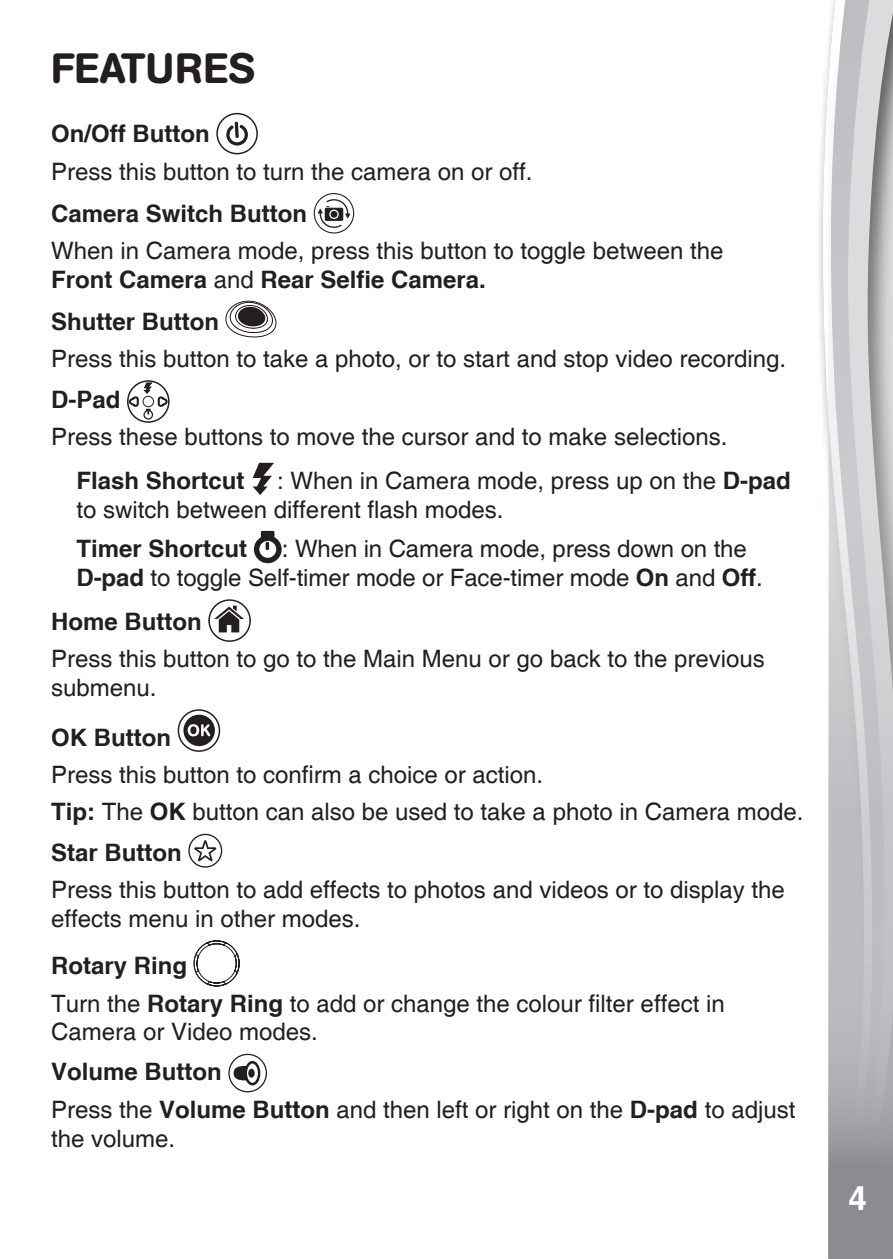
<style>
.page{position:relative;width:893px;height:1259px;background:#fff}
.page>*{position:absolute;margin:0;border:0;box-sizing:border-box;transform-origin:0 0}
.t1{font:500 42px "AG Book Rounded";letter-spacing:.02em;color:#231f20}
.t2{font:700 38.7px "Helvetica";color:#fff}
.t3{font:24px/28.8px "Helvetica";color:#231f20}
.t4{font:700 24px/42px "Helvetica cyr";color:#231f20}
.s1{font-family:"Helvetica";font-weight:400}
.s2{font-family:"Helvetica cyr";font-weight:700}
</style>
<div class="page">
<div style="left:816px;top:0;width:77px;height:1259px;background:#231f20;opacity:.75"></div>
<svg style="left:822px;top:0;width:6px;height:1198px"></svg>
<svg style="left:828px;top:0;width:65px;height:1259px;background:#c0c1c3"></svg>
<div style="left:761px;top:1198px;width:67px;height:61px;background:#fff"></div>
<svg style="left:226px;top:122px;width:22px;height:24px"></svg>
<div style="left:216px;top:113px;width:42px;height:41px;border:2px solid #231f20;border-radius:50%"></div>
<svg style="left:314px;top:193px;width:40px;height:40px"></svg>
<svg style="left:225px;top:301px;width:51px;height:36px"></svg>
<div style="left:127px;top:380px;width:43px;height:43px;border:2px solid #231f20;border-radius:50%"></div>
<svg style="left:129px;top:382px;width:39px;height:37px"></svg>
<svg style="left:253px;top:463px;width:21px;height:32px"></svg>
<svg style="left:254px;top:531px;width:28px;height:32px"></svg>
<svg style="left:208px;top:599px;width:43px;height:43px"></svg>
<svg style="left:177px;top:709px;width:44px;height:43px"></svg>
<div style="left:188px;top:834px;width:34px;height:33px;border:1px solid #231f20;border-radius:50%"></div>
<svg style="left:194px;top:840px;width:23px;height:21px"></svg>
<svg style="left:193px;top:940px;width:47px;height:46px"></svg>
<svg style="left:234px;top:1061px;width:26px;height:24px"></svg>
<div style="left:228px;top:1053px;width:39px;height:39px;border:1px solid #231f20;border-radius:50%"></div>
<h1 class="t1" style="left:51px;top:43px;width:205px">FEATURES</h1>
<p class="t4" style="left:51px;top:113px;width:160px">On/Off Button</p>
<p class="t3" style="left:51px;top:158px;width:483px">Press this button to turn the camera on or off.</p>
<p class="t4" style="left:51px;top:192px;width:258px">Camera Switch Button</p>
<p class="t3" style="left:51px;top:237px;width:674px">When in Camera mode, press this button to toggle between the</p>
<p class="t4" style="left:51px;top:258px;width:436px">Front Camera <span class="s1">and</span> Rear Selfie Camera.<br>Shutter Button</p>
<p class="t3" style="left:51px;top:345px;width:737px">Press this button to take a photo, or to start and stop video recording.</p>
<p class="t4" style="left:51px;top:378px;width:71px">D-Pad</p>
<p class="t3" style="left:51px;top:423px;width:678px">Press these buttons to move the cursor and to make selections.</p>
<p class="t4" style="left:77px;top:459px;width:170px">Flash Shortcut</p>
<p class="t3" style="left:77px;top:467px;width:716px;text-indent:201px">: When in Camera mode, press up on the <span class="s2">D-pad </span>to switch between different flash modes.</p>
<p class="t4" style="left:77px;top:528px;width:172px">Timer Shortcut</p>
<p class="t3" style="left:77px;top:535px;width:688px;text-indent:205px">: When in Camera mode, press down on the<br><span class="s2">D-pad</span> to toggle Self-timer mode or Face-timer mode <span class="s2">On</span> and <span class="s2">Off</span>.</p>
<p class="t4" style="left:51px;top:600px;width:152px">Home Button</p>
<p class="t3" style="left:51px;top:645px;width:715px">Press this button to go to the Main Menu or go back to the previous submenu.</p>
<p class="t4" style="left:51px;top:716px;width:121px">OK Button</p>
<p class="t3" style="left:51px;top:757px;width:754px;line-height:37.2px">Press this button to confirm a choice or action.<br><span class="s2">Tip:</span> The <span class="s2">OK</span> button can also be used to take a photo in Camera mode.</p>
<p class="t4" style="left:51px;top:831px;width:132px">Star Button</p>
<p class="t3" style="left:51px;top:876px;width:735px">Press this button to add effects to photos and videos or to display the effects menu in other modes.</p>
<p class="t4" style="left:51px;top:945px;width:138px">Rotary Ring</p>
<p class="t3" style="left:51px;top:989px;width:675px">Turn the <span class="s2">Rotary Ring</span> to add or change the colour filter effect in<br>Camera or Video modes.</p>
<p class="t4" style="left:51px;top:1051px;width:172px">Volume Button</p>
<p class="t3" style="left:51px;top:1095px;width:746px">Press the <span class="s2">Volume Button</span> and then left or right on the <span class="s2">D-pad</span> to adjust the volume.</p>
<h2 class="t2" style="left:848px;top:1188px;width:34px">4 <sup>4</sup><sup>4</sup></h2>
</div>
